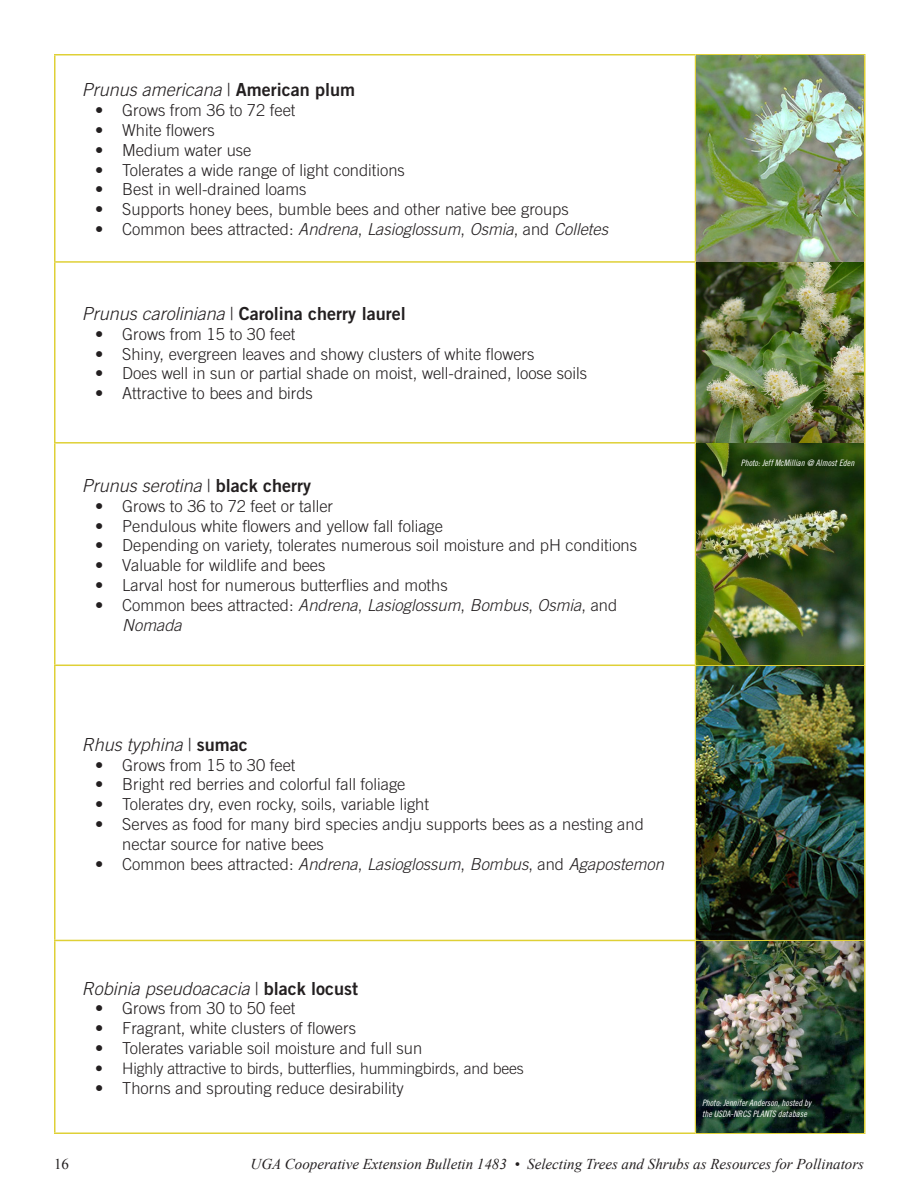
<style>
.page{position:relative;width:918px;height:1188px;background:#fff}
.page>*{position:absolute;margin:0;border:0;box-sizing:border-box;transform-origin:0 0}
.t1{font:italic 300 18px "Trade Gothic";color:#231f20}
.t2{font:18px "Trade Gothic Bold Two";color:#231f20}
.t3{font:300 16.5px/19.8px "Trade Gothic";color:#231f20}
.t4{font:italic 300 16.5px/19.8px "Trade Gothic";color:#231f20}
.t5{font:300 15.75px "Trade Gothic";letter-spacing:-.01em;color:#231f20}
.t6{font:italic 15px "Times New Roman";color:#231f20}
.t7{font:15px "Times New Roman";color:#231f20}
.t8{font:8.85px/10.6px "Trade Gothic Cond Eighteen Obl";color:#fff}
.s1{font-style:normal}
.s2{font-family:"Trade Gothic Bold Two";font-weight:400;font-style:normal}
.s3{font-family:"Trade Gothic";font-weight:300;font-style:italic}
.s4{font-family:"Trade Gothic";font-weight:300}
</style>
<div class="page">
<hr style="left:54px;top:54px;width:642px;height:2px;background:#dfd036">
<hr style="left:54px;top:56px;width:2px;height:205px;background:#dfd036">
<hr style="left:696px;top:54px;width:169px;height:2px;background:#dfd036">
<hr style="left:695px;top:56px;width:1px;height:205px;background:#dfd036">
<hr style="left:864px;top:56px;width:2px;height:205px;background:#dfd036">
<hr style="left:54px;top:261px;width:642px;height:2px;background:#dfd036">
<hr style="left:54px;top:263px;width:2px;height:179px;background:#dfd036">
<hr style="left:696px;top:261px;width:169px;height:2px;background:#dfd036">
<hr style="left:695px;top:263px;width:1px;height:179px;background:#dfd036">
<hr style="left:864px;top:263px;width:2px;height:179px;background:#dfd036">
<hr style="left:54px;top:442px;width:642px;height:2px;background:#dfd036">
<hr style="left:54px;top:444px;width:2px;height:221px;background:#dfd036">
<hr style="left:696px;top:442px;width:169px;height:2px;background:#dfd036">
<hr style="left:695px;top:444px;width:1px;height:221px;background:#dfd036">
<hr style="left:864px;top:444px;width:2px;height:221px;background:#dfd036">
<hr style="left:54px;top:665px;width:642px;height:1px;background:#dfd036">
<hr style="left:54px;top:666px;width:2px;height:274px;background:#dfd036">
<hr style="left:696px;top:665px;width:169px;height:1px;background:#dfd036">
<hr style="left:695px;top:666px;width:1px;height:274px;background:#dfd036">
<hr style="left:864px;top:666px;width:2px;height:274px;background:#dfd036">
<hr style="left:54px;top:940px;width:642px;height:1px;background:#dfd036">
<hr style="left:54px;top:941px;width:2px;height:191px;background:#dfd036">
<hr style="left:696px;top:940px;width:169px;height:1px;background:#dfd036">
<hr style="left:695px;top:941px;width:1px;height:191px;background:#dfd036">
<hr style="left:864px;top:941px;width:2px;height:191px;background:#dfd036">
<hr style="left:54px;top:1132px;width:642px;height:2px;background:#dfd036">
<hr style="left:696px;top:1132px;width:169px;height:2px;background:#dfd036">
<img style="left:696px;top:56px;width:168px;height:205px">
<img style="left:696px;top:263px;width:168px;height:179px">
<img style="left:696px;top:444px;width:168px;height:688px">
<p class="t1" style="left:82px;top:79px;width:275px">Prunus americana <span class="s1">|</span> <span class="s2">American plum</span></p>
<p class="t3" style="left:95px;top:100px;width:202px">• Grows from 36 to 72 feet</p>
<p class="t3" style="left:95px;top:120px;width:121px">• White flowers</p>
<p class="t3" style="left:95px;top:140px;width:158px">• Medium water use</p>
<p class="t3" style="left:95px;top:160px;width:311px">• Tolerates a wide range of light conditions</p>
<p class="t3" style="left:95px;top:179px;width:213px">• Best in well-drained loams</p>
<p class="t3" style="left:95px;top:199px;width:475px">• Supports honey bees, bumble bees and other native bee groups</p>
<p class="t4" style="left:95px;top:219px;width:514px"><span class="s1">• Common bees attracted:</span> Andrena<span class="s1">,</span> Lasioglossum<span class="s1">,</span> Osmia<span class="s1">, and</span> Colletes</p>
<p class="t2" style="left:82px;top:302px;width:325px"><span class="s3">Prunus caroliniana</span> <span class="s4">|</span> Carolina cherry laurel</p>
<p class="t3" style="left:95px;top:324px;width:202px">• Grows from 15 to 30 feet</p>
<p class="t3" style="left:95px;top:344px;width:441px">• Shiny, evergreen leaves and showy clusters of white flowers</p>
<p class="t3" style="left:95px;top:363px;width:493px">• Does well in sun or partial shade on moist, well-drained, loose soils</p>
<p class="t3" style="left:95px;top:383px;width:219px">• Attractive to bees and birds</p>
<p class="t1" style="left:82px;top:475px;width:231px">Prunus serotina <span class="s1">|</span> <span class="s2">black cherry</span></p>
<p class="t3" style="left:95px;top:496px;width:239px">• Grows to 36 to 72 feet or taller</p>
<p class="t3" style="left:95px;top:516px;width:349px">• Pendulous white flowers and yellow fall foliage</p>
<p class="t3" style="left:95px;top:535px;width:543px">• Depending on variety, tolerates numerous soil moisture and pH conditions</p>
<p class="t3" style="left:95px;top:555px;width:232px">• Valuable for wildlife and bees</p>
<p class="t3" style="left:95px;top:575px;width:354px">• Larval host for numerous butterflies and moths</p>
<p class="t4" style="left:122px;top:595px;width:497px;text-indent:-27px"><span class="s1">• Common bees attracted:</span> Andrena<span class="s1">,</span> Lasioglossum<span class="s1">,</span> Bombus<span class="s1">,</span> Osmia<span class="s1">, and<br></span>Nomada</p>
<p class="t1" style="left:82px;top:734px;width:168px">Rhus typhina <span class="s1">|</span> <span class="s2">sumac</span></p>
<p class="t3" style="left:95px;top:755px;width:202px">• Grows from 15 to 30 feet</p>
<p class="t3" style="left:95px;top:774px;width:312px">• Bright red berries and colorful fall foliage</p>
<p class="t3" style="left:95px;top:794px;width:335px">• Tolerates dry, even rocky, soils, variable light</p>
<p class="t3" style="left:122px;top:814px;width:523px;text-indent:-27px">• Serves as food for many bird species andju supports bees as a nesting and nectar source for native bees</p>
<p class="t4" style="left:95px;top:854px;width:570px"><span class="s1">• Common bees attracted:</span> Andrena<span class="s1">,</span> Lasioglossum<span class="s1">,</span> Bombus<span class="s1">, and</span> Agapostemon</p>
<p class="t8" style="left:741px;top:457px;width:115px">Photo: Jeff McMillian @ Almost Eden</p>
<p class="t1" style="left:82px;top:978px;width:278px">Robinia pseudoacacia <span class="s1">|</span> <span class="s2">black locust</span></p>
<p class="t3" style="left:95px;top:998px;width:202px">• Grows from 30 to 50 feet</p>
<p class="t3" style="left:95px;top:1018px;width:262px">• Fragrant, white clusters of flowers</p>
<p class="t3" style="left:95px;top:1038px;width:329px">• Tolerates variable soil moisture and full sun</p>
<p class="t5" style="left:95px;top:1059px;width:430px">• Highly attractive to birds, butterflies, hummingbirds, and bees</p>
<p class="t3" style="left:95px;top:1078px;width:310px">• Thorns and sprouting reduce desirability</p>
<p class="t8" style="left:702px;top:1098px;width:111px">Photo: Jennifer Anderson, hosted by the USDA-NRCS PLANTS database</p>
<p class="t7" style="left:54px;top:1154px;width:16px">16</p>
<p class="t6" style="left:251px;top:1154px;width:615px">UGA Cooperative Extension Bulletin 1483 • Selecting Trees and Shrubs as Resources for Pollinators</p>
</div>
